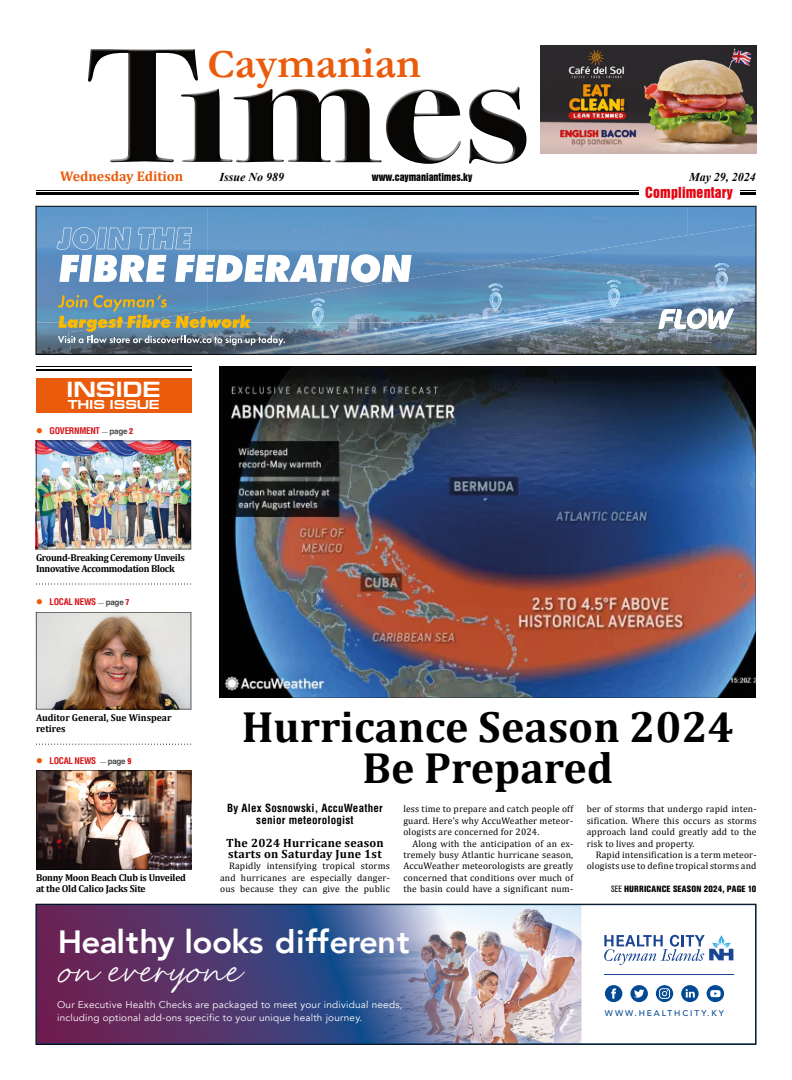
<style>
.page{position:relative;width:792px;height:1080px;background:#fff}
.page>*{position:absolute;margin:0;border:0;box-sizing:border-box;transform-origin:0 0}
.t1{font:700 45.1px "Garamond";color:#ea5b0b}
.t2{font:700 44px/41px "Cambria";color:#000;text-align:center}
.t3{font:40.3px "Anstery Script";color:#fff}
.t4{font:800 32.1px "Avenir";letter-spacing:-.015em;color:#fff}
.t5{font:700 22px "Europe Ext";color:#fff}
.t6{font:700 14px "Cambria";color:#ea5b0b}
.t7{font:14px "Swiss 921 BT Regular A";letter-spacing:.015em;color:#e30613}
.t8{font:700 13px "Europe Ext";color:#fff}
.t9{font:700 12px/11.4px "Cambria";letter-spacing:.02em;color:#000}
.t10{font:italic 700 12px "Times New Roman";color:#000}
.t11{font:700 condensed 11px/11.4px "Helvetica LT Std";letter-spacing:.02em;color:#000;text-align:center}
.t12{font:700 10px/11.4px "Cambria";letter-spacing:-.02em;color:#000;scale:.96 1}
.t13{font:700 10px/11.4px "Cambria";color:#000;scale:.96 1}
.t14{font:10px "Swiss 921 BT Regular A";color:#000}
.t15{font:9.7px/13.6px "Avenir";letter-spacing:.02em;color:#fff}
.t16{font:9.5px/11.4px "Cambria";letter-spacing:.02em;color:#000;text-align:justify}
.t17{font:700 condensed 9px "Helvetica LT Std";letter-spacing:-.03em;color:#d51317}
.t18{font:800 condensed 9px "Akzidenz Grotesk Pro";letter-spacing:.02em;color:#000}
.t19{font:500 8.2px "Avenir";letter-spacing:.23em;color:#024995}
.s1{font-size:40.1px}
.s2{color:#ea5b0b}
.s3{font-weight:900;font-stretch:normal;font-size:6px;color:#9d9d9c}
.s4{font-stretch:normal;font-size:8px;color:#4a4a49}
.s5{font-weight:900;font-size:8px}
.s6{font-weight:400}
</style>
<div class="page">
<img style="left:220px;top:367px;width:536px;height:331px">
<hr style="left:36px;top:369px;width:156px;height:2px;background:#000">
<hr style="left:36px;top:367px;width:156px;height:1px;background:#000">
<img style="left:36px;top:904px;width:720px;height:141px">
<img style="left:36px;top:441px;width:155px;height:108px">
<img style="left:36px;top:612px;width:155px;height:97px">
<img style="left:36px;top:771px;width:155px;height:98px">
<svg style="left:36px;top:584px;width:155px;height:1px"></svg>
<svg style="left:36px;top:744px;width:155px;height:1px"></svg>
<div style="left:36px;top:378px;width:155px;height:35px;background:#ea5b0b"></div>
<img style="left:541px;top:46px;width:215px;height:108px">
<hr style="left:36px;top:191px;width:720px;height:1px;background:#000">
<hr style="left:36px;top:192px;width:720px;height:1px;background:#000">
<hr style="left:36px;top:194px;width:720px;height:1px;background:#000">
<img style="left:88px;top:49px;width:110px;height:113px">
<img style="left:469px;top:87px;width:57px;height:77px">
<img style="left:181px;top:89px;width:53px;height:73px">
<img style="left:234px;top:89px;width:148px;height:73px">
<img style="left:386px;top:89px;width:75px;height:75px">
<div style="left:639px;top:187px;width:100px;height:11px;background:#fff"></div>
<svg style="left:36px;top:206px;width:720px;height:149px;background:#7197b6"></svg>
<h1 class="t1" style="left:207px;top:32px;width:215px"><span class="s1">C</span>aymanian</h1>
<h3 class="t6" style="left:60px;top:166px;width:125px">Wednesday Edition</h3>
<p class="t10" style="left:220px;top:169px;width:66px">Issue No 989</p>
<p class="t14" style="left:372px;top:171px;width:102px">www.caymaniantimes.ky</p>
<p class="t10" style="left:689px;top:169px;width:68px">May 29, 2024</p>
<h3 class="t7" style="left:645px;top:183px;width:89px">Complimentary</h3>
<h3 class="t5" style="left:66px;top:378px;width:96px">INSIDE</h3>
<h3 class="t8" style="left:68px;top:398px;width:94px">THIS ISSUE</h3>
<p class="t17" style="left:36px;top:425px;width:99px"><span class="s2">●</span> GOVERNMENT <span class="s3">—</span> <span class="s4">page</span> <span class="s5">2</span></p>
<p class="t12" style="left:36px;top:551px;width:156px">Ground-Breaking Ceremony Unveils<br>Innovative Accommodation Block</p>
<p class="t17" style="left:36px;top:596px;width:95px"><span class="s2">●</span> LOCAL NEWS <span class="s3">—</span> <span class="s4">page</span> <span class="s5">7</span></p>
<p class="t13" style="left:36px;top:711px;width:143px">Auditor General, Sue Winspear retires</p>
<p class="t17" style="left:36px;top:755px;width:97px"><span class="s2">●</span> LOCAL NEWS <span class="s3">—</span> <span class="s4">page</span> <span class="s5">9</span></p>
<p class="t12" style="left:36px;top:871px;width:158px">Bonny Moon Beach Club is Unveiled at the Old Calico Jacks Site</p>
<h2 class="t2" style="left:242px;top:705px;width:494px">Hurricance Season 2024<br>Be Prepared</h2>
<p class="t11" style="left:227px;top:802px;width:157px">By Alex Sosnowski, AccuWeather senior meteorologist</p>
<p class="t9" style="left:226px;top:836px;width:159px">The 2024 Hurricane season starts on Saturday June 1st</p>
<p class="t16" style="left:220px;top:860px;width:171px;text-indent:9px">Rapidly intensifying tropical storms and hurricanes are especially danger&shy;ous because they can give the public</p>
<p class="t16" style="left:403px;top:803px;width:171px">less time to prepare and catch people off guard. Here’s why AccuWeather meteor&shy;ologists are concerned for 2024.</p>
<p class="t16" style="left:403px;top:838px;width:171px;text-indent:9px">Along with the anticipation of an ex&shy;tremely busy Atlantic hurricane season, AccuWeather meteorologists are greatly concerned that conditions over much of the basin could have a significant num-</p>
<p class="t16" style="left:587px;top:803px;width:171px">ber of storms that undergo rapid inten&shy;sification. Where this occurs as storms approach land could greatly add to the risk to lives and property.</p>
<p class="t16" style="left:587px;top:849px;width:171px;text-align:right">Rapid intensification is a term meteor&shy;ologists use to define tropical storms and</p>
<p class="t18" style="left:611px;top:883px;width:147px"><span class="s6">SEE</span> HURRICANCE SEASON 2024, PAGE 10</p>
<h3 class="t4" style="left:58px;top:917px;width:353px">Healthy looks different</h3>
<h3 class="t3" style="left:62px;top:945px;width:183px">on everyone</h3>
<p class="t15" style="left:57px;top:998px;width:347px">Our Executive Health Checks are packaged to meet your individual needs, including optional add-ons specific to your unique health journey.</p>
<p class="t19" style="left:605px;top:1006px;width:121px">WWW.HEALTHCITY.KY</p>
</div>
